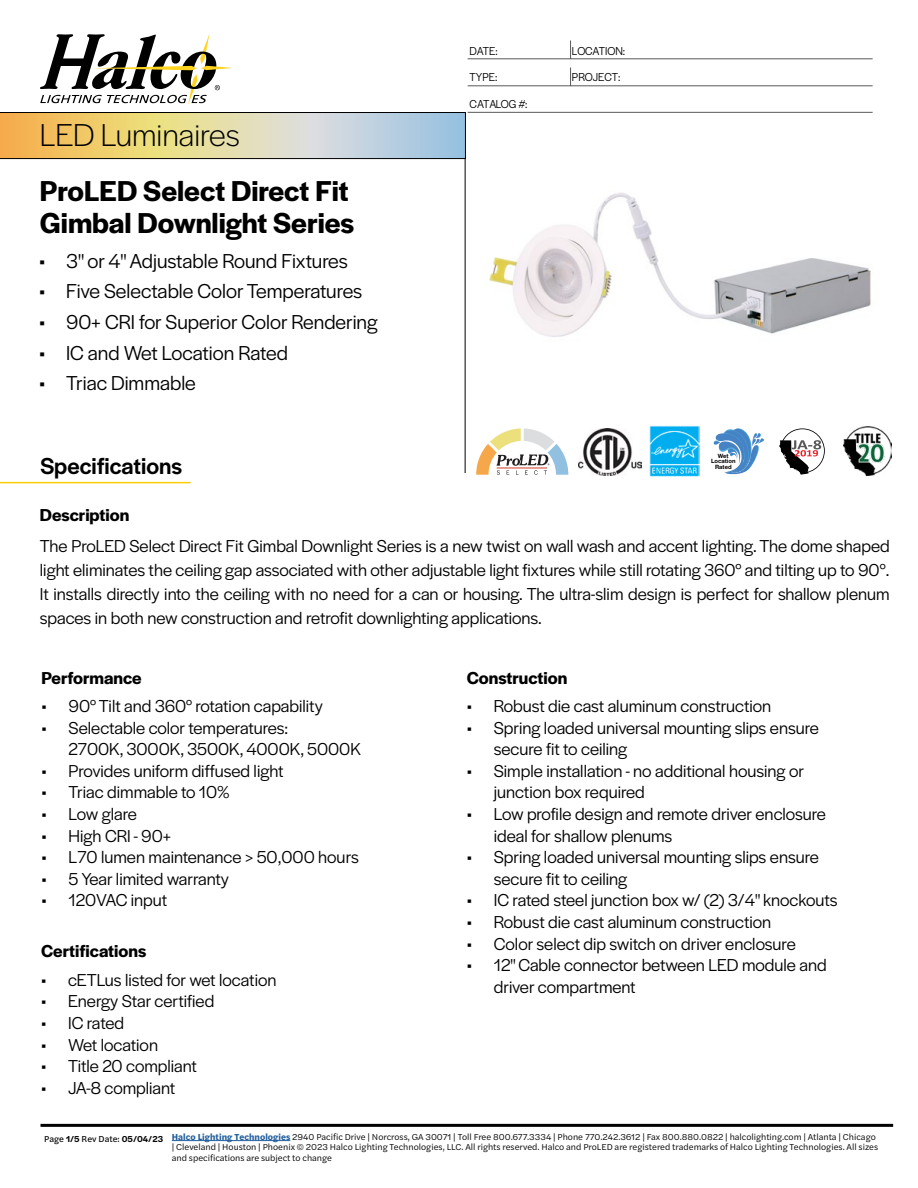
<style>
.page{position:relative;width:918px;height:1188px;background:#fff}
.page>*{position:absolute;margin:0;border:0;box-sizing:border-box;transform-origin:0 0}
.t1{font:300 33px "Halyard Display";color:#000}
.t2{font:600 30px/31.5px "Halyard Display";color:#000}
.t3{font:500 24px "Halyard Display";color:#000}
.t4{font:21px "Halyard Display";color:#000}
.t5{font:18px/21.6px "Halyard Display";color:#000}
.t6{font:600 18px "Halyard Display";color:#000}
.t7{font:12px "Halyard Display";color:#000;scale:.95 1}
.t8{font:12px "Halyard Display";letter-spacing:-.02em;color:#000;scale:.95 1}
.t9{font:9px/10.8px "Halyard Text";color:#000}
.t10{font:700 5.85px/5.6px "Helvetica Neue LT Std";color:#000;text-align:center}
.s1{font-style:inherit}
.s2{font-weight:600}
.s3{font-weight:700;color:#215e9e}
</style>
<div class="page">
<img style="left:489px;top:192px;width:382px;height:145px">
<hr style="left:465px;top:121px;width:1px;height:352px;background:#000">
<svg style="left:0;top:112px;width:466px;height:47px;background:#d0c89f"></svg>
<svg style="left:40px;top:34px;width:193px;height:71px"></svg>
<hr style="left:0;top:482px;width:191px;height:1px;background:#fecd00">
<hr style="left:172px;top:1140px;width:118px;height:1px;background:#215e9e">
<hr style="left:40px;top:1124px;width:853px;height:3px;background:#000">
<hr style="left:468px;top:59px;width:405px;height:1px;background:#59595c">
<svg style="left:570px;top:41px;width:1px;height:18px"></svg>
<hr style="left:468px;top:86px;width:405px;height:1px;background:#59595c">
<svg style="left:570px;top:68px;width:1px;height:18px"></svg>
<hr style="left:468px;top:112px;width:405px;height:1px;background:#59595c">
<svg style="left:476px;top:428px;width:92px;height:47px"></svg>
<img style="left:650px;top:426px;width:49px;height:50px">
<img style="left:579px;top:428px;width:62px;height:47px">
<svg style="left:713px;top:428px;width:52px;height:47px"></svg>
<svg style="left:779px;top:428px;width:46px;height:47px"></svg>
<img style="left:844px;top:427px;width:47px;height:48px">
<h1 class="t1" style="left:40px;top:112px;width:201px">LED Luminaires</h1>
<h2 class="t2" style="left:40px;top:174px;width:316px">ProLED Select Direct Fit<br>Gimbal Downlight Series</h2>
<p class="t4" style="left:39px;top:246px;width:310px">• 3" or 4" Adjustable Round Fixtures</p>
<p class="t4" style="left:39px;top:277px;width:325px">• Five Selectable Color Temperatures</p>
<p class="t4" style="left:39px;top:307px;width:340px">• 90+ CRI for Superior Color Rendering</p>
<p class="t4" style="left:39px;top:338px;width:251px">• IC and Wet Location Rated</p>
<p class="t4" style="left:39px;top:368px;width:158px">• Triac Dimmable</p>
<p class="t7" style="left:470px;top:42px;width:31px">DATE:</p>
<p class="t7" style="left:572px;top:42px;width:58px">LOCATION:</p>
<p class="t7" style="left:470px;top:69px;width:31px">TYPE:</p>
<p class="t7" style="left:572px;top:69px;width:53px">PROJECT:</p>
<p class="t8" style="left:470px;top:95px;width:63px">CATALOG #:</p>
<p class="t10" style="left:711px;top:453px;width:26px">Wet<br>Location<br>Rated</p>
<h3 class="t3" style="left:40px;top:449px;width:143px">Specifications</h3>
<p class="t6" style="left:40px;top:502px;width:91px">Description</p>
<p class="t5" style="left:40px;top:533px;width:851px;line-height:24px;text-align:justify">The ProLED Select Direct Fit Gimbal Downlight Series is a new twist on wall wash and accent lighting. The dome shaped light eliminates the ceiling gap associated with other adjustable light fixtures while still rotating 360° and tilting up to 90°.<br>It installs directly into the ceiling with no need for a can or housing. The ultra-slim design is perfect for shallow plenum spaces in both new construction and retrofit downlighting applications.</p>
<p class="t6" style="left:42px;top:665px;width:102px">Performance</p>
<p class="t5" style="left:42px;top:694px;width:283px">• 90° Tilt and 360° rotation capability</p>
<p class="t5" style="left:69px;top:716px;width:294px;text-indent:-27px">• Selectable color temperatures:<br>2700K, 3000K, 3500K, 4000K, 5000K</p>
<p class="t5" style="left:42px;top:759px;width:243px">• Provides uniform diffused light</p>
<p class="t5" style="left:42px;top:781px;width:189px">• Triac dimmable to 10%</p>
<p class="t5" style="left:42px;top:802px;width:97px">• Low glare</p>
<p class="t5" style="left:42px;top:824px;width:131px">• High CRI - 90+</p>
<p class="t5" style="left:42px;top:845px;width:319px">• L70 lumen maintenance &gt; 50,000 hours</p>
<p class="t5" style="left:42px;top:867px;width:189px">• 5 Year limited warranty</p>
<p class="t5" style="left:42px;top:889px;width:127px">• 120VAC input</p>
<p class="t6" style="left:41px;top:939px;width:107px">Certifications</p>
<p class="t5" style="left:41px;top:968px;width:237px">• cETLus listed for wet location</p>
<p class="t5" style="left:41px;top:990px;width:175px">• Energy Star certified</p>
<p class="t5" style="left:41px;top:1011px;width:85px">• IC rated</p>
<p class="t5" style="left:41px;top:1033px;width:118px">• Wet location</p>
<p class="t5" style="left:41px;top:1054px;width:157px">• Title 20 compliant</p>
<p class="t5" style="left:41px;top:1076px;width:136px">• JA-8 compliant</p>
<p class="t6" style="left:467px;top:665px;width:102px">Construction</p>
<p class="t5" style="left:467px;top:694px;width:306px">• Robust die cast aluminum construction</p>
<p class="t5" style="left:494px;top:716px;width:327px;text-indent:-27px">• Spring loaded universal mounting slips ensure secure fit to ceiling</p>
<p class="t5" style="left:494px;top:759px;width:312px;text-indent:-27px">• Simple installation - no additional housing or junction box required</p>
<p class="t5" style="left:494px;top:802px;width:334px;text-indent:-27px">• Low profile design and remote driver enclosure ideal for shallow plenums</p>
<p class="t5" style="left:494px;top:845px;width:327px;text-indent:-27px">• Spring loaded universal mounting slips ensure secure fit to ceiling</p>
<p class="t5" style="left:467px;top:889px;width:372px">• IC rated steel junction box w/ (2) 3/4" knockouts</p>
<p class="t5" style="left:467px;top:910px;width:306px">• Robust die cast aluminum construction</p>
<p class="t5" style="left:467px;top:932px;width:331px">• Color select dip switch on driver enclosure</p>
<p class="t5" style="left:494px;top:953px;width:335px;text-indent:-27px">• 12" Cable connector between LED module and driver compartment</p>
<p class="t9" style="left:172px;top:1131px;width:708px;text-indent:-128px"><span class="s1">Page</span> <span class="s2">1/5</span> <span class="s1">Rev Date:</span> <span class="s2">05/04/23</span> <span class="s3">Halco Lighting Technologies</span> 2940 Pacific Drive | Norcross, GA 30071 | Toll Free 800.677.3334 | Phone 770.242.3612 | Fax 800.880.0822 | halcolighting.com | Atlanta | Chicago | Cleveland | Houston | Phoenix © 2023 Halco Lighting Technologies, LLC. All rights reserved. Halco and ProLED are registered trademarks of Halco Lighting Technologies. All sizes and specifications are subject to change</p>
</div>
